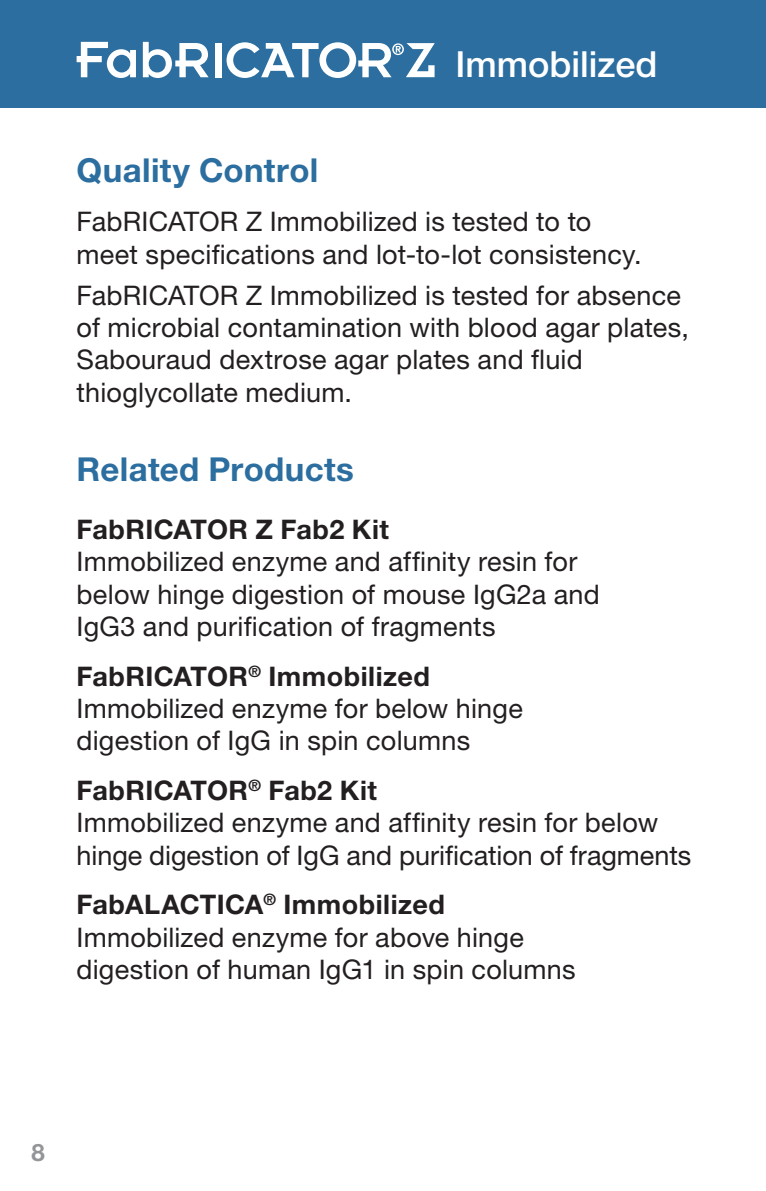
<style>
.page{position:relative;width:766px;height:1191px;background:#fff}
.page>*{position:absolute;margin:0;border:0;box-sizing:border-box;transform-origin:0 0}
.t1{font:500 36px "Helvetica Neue";color:#fff}
.t2{font:700 33px "Helvetica Neue LT Pro";letter-spacing:.01em;color:#2b6e9f}
.t3{font:27px/32.4px "Helvetica Neue LT Pro";letter-spacing:.01em;color:#231f20}
.t4{font:700 24px "Helvetica Neue LT Pro";color:#939598}
.s1{font-weight:700}
</style>
<div class="page">
<div style="left:0;top:0;width:765px;height:108px;background:#2b6e9f"></div>
<svg style="left:77px;top:42px;width:59px;height:36px"></svg>
<svg style="left:143px;top:42px;width:65px;height:36px"></svg>
<div style="left:215px;top:43px;width:6px;height:34px;background:#fff"></div>
<svg style="left:226px;top:42px;width:208px;height:36px"></svg>
<p class="t1" style="left:455px;top:42px;width:204px">Immobilized</p>
<p class="t2" style="left:77px;top:150px;width:243px">Quality Control</p>
<p class="t3" style="left:77px;top:205px;width:566px">FabRICATOR Z Immobilized is tested to to meet specifications and lot-to-lot consistency.</p>
<p class="t3" style="left:77px;top:278px;width:613px">FabRICATOR Z Immobilized is tested for absence of microbial contamination with blood agar plates, Sabouraud dextrose agar plates and fluid thioglycollate medium.</p>
<p class="t2" style="left:77px;top:449px;width:279px">Related Products</p>
<p class="t3" style="left:77px;top:512px;width:524px"><span class="s1">FabRICATOR Z Fab2 Kit<br></span>Immobilized enzyme and affinity resin for below hinge digestion of mouse IgG2a and IgG3 and purification of fragments</p>
<p class="t3" style="left:77px;top:659px;width:447px"><span class="s1">FabRICATOR</span><sup>®</sup> <span class="s1">Immobilized<br></span>Immobilized enzyme for below hinge digestion of IgG in spin columns</p>
<p class="t3" style="left:77px;top:773px;width:616px"><span class="s1">FabRICATOR</span><sup>®</sup> <span class="s1">Fab2 Kit<br></span>Immobilized enzyme and affinity resin for below hinge digestion of IgG and purification of fragments</p>
<p class="t3" style="left:77px;top:887px;width:500px"><span class="s1">FabALACTICA</span><sup>®</sup> <span class="s1">Immobilized<br></span>Immobilized enzyme for above hinge digestion of human IgG1 in spin columns</p>
<p class="t4" style="left:32px;top:1137px;width:15px">8</p>
</div>
